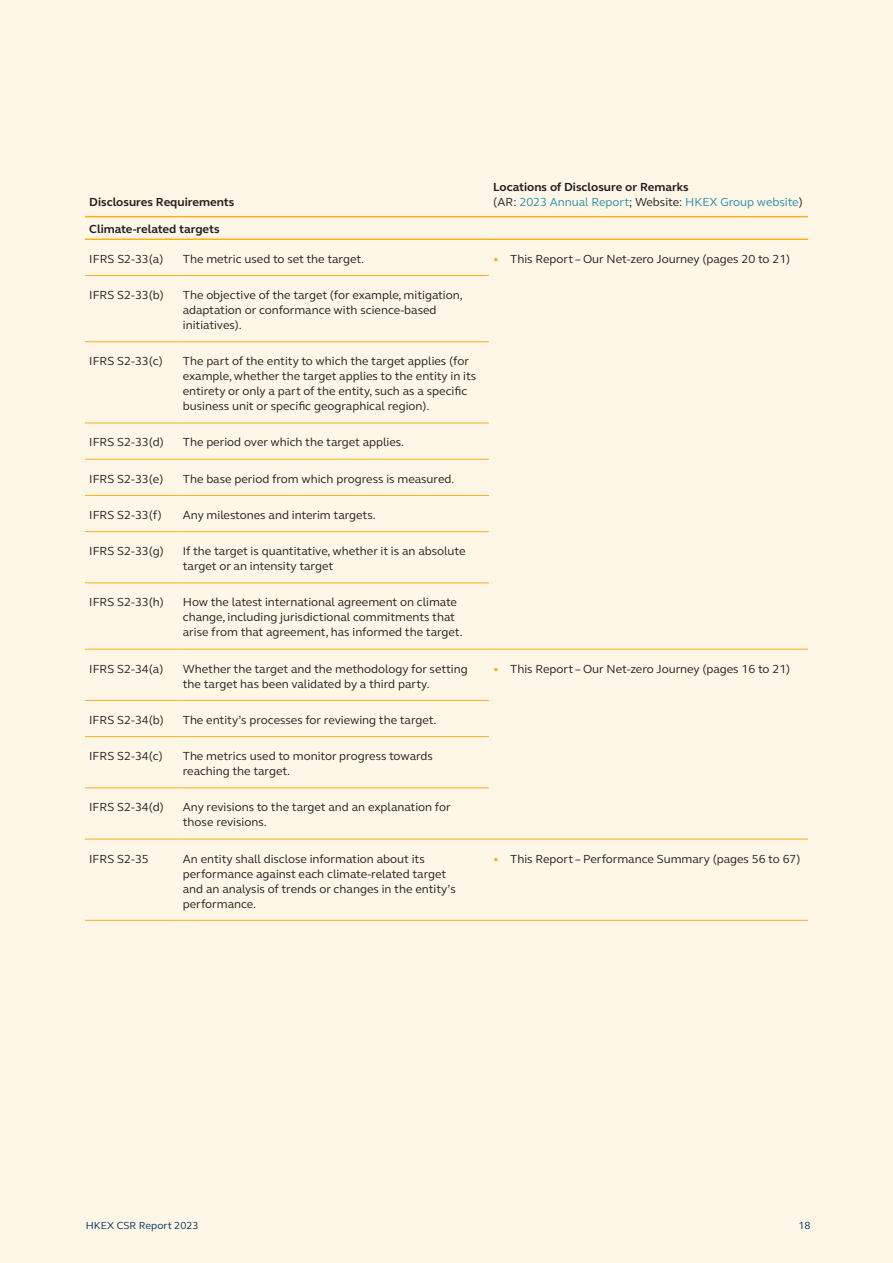
<style>
.page{position:relative;width:893px;height:1263px;background:#fef7e8}
.page>*{position:absolute;margin:0;border:0;box-sizing:border-box;transform-origin:0 0}
.t1{font:12px/15px "FS Elliot Pro";color:#231f20}
.t2{font:12px/15px "FS Elliot Pro";color:#2690a6}
.t3{font:700 12px "FS Elliot Pro";color:#231f20}
.t4{font:10.5px "FS Elliot Pro";color:#003560}
.s1{font-weight:700;color:#231f20}
.s2{color:#231f20}
.s3{font-weight:700;color:#fcaf17}
</style>
<div class="page">
<hr style="left:85px;top:275px;width:94px;height:1px;background:#fcaf17">
<hr style="left:179px;top:275px;width:310px;height:1px;background:#fcaf17">
<hr style="left:85px;top:459px;width:94px;height:1px;background:#fcaf17">
<hr style="left:179px;top:459px;width:310px;height:1px;background:#fcaf17">
<hr style="left:85px;top:495px;width:94px;height:1px;background:#fcaf17">
<hr style="left:179px;top:495px;width:310px;height:1px;background:#fcaf17">
<hr style="left:85px;top:531px;width:94px;height:1px;background:#fcaf17">
<hr style="left:179px;top:531px;width:310px;height:1px;background:#fcaf17">
<hr style="left:85px;top:583px;width:94px;height:1px;background:#fcaf17">
<hr style="left:179px;top:583px;width:310px;height:1px;background:#fcaf17">
<hr style="left:85px;top:649px;width:94px;height:1px;background:#fcaf17">
<hr style="left:179px;top:649px;width:310px;height:1px;background:#fcaf17">
<hr style="left:489px;top:649px;width:319px;height:1px;background:#fcaf17">
<hr style="left:85px;top:700px;width:94px;height:1px;background:#fcaf17">
<hr style="left:179px;top:700px;width:310px;height:1px;background:#fcaf17">
<hr style="left:85px;top:736px;width:94px;height:1px;background:#fcaf17">
<hr style="left:179px;top:736px;width:310px;height:1px;background:#fcaf17">
<hr style="left:85px;top:788px;width:94px;height:1px;background:#fcaf17">
<hr style="left:179px;top:788px;width:310px;height:1px;background:#fcaf17">
<hr style="left:85px;top:839px;width:94px;height:1px;background:#fcaf17">
<hr style="left:179px;top:839px;width:310px;height:1px;background:#fcaf17">
<hr style="left:489px;top:839px;width:319px;height:1px;background:#fcaf17">
<hr style="left:85px;top:920px;width:94px;height:1px;background:#fcaf17">
<hr style="left:179px;top:920px;width:310px;height:1px;background:#fcaf17">
<hr style="left:489px;top:920px;width:319px;height:1px;background:#fcaf17">
<hr style="left:85px;top:216px;width:94px;height:1px;background:#fcaf17">
<hr style="left:179px;top:216px;width:310px;height:1px;background:#fcaf17">
<hr style="left:489px;top:216px;width:319px;height:1px;background:#fcaf17">
<hr style="left:85px;top:341px;width:94px;height:1px;background:#fcaf17">
<hr style="left:85px;top:423px;width:94px;height:1px;background:#fcaf17">
<hr style="left:179px;top:341px;width:310px;height:1px;background:#fcaf17">
<hr style="left:179px;top:423px;width:310px;height:1px;background:#fcaf17">
<hr style="left:85px;top:239px;width:94px;height:1px;background:#fcaf17">
<hr style="left:179px;top:239px;width:310px;height:1px;background:#fcaf17">
<hr style="left:489px;top:239px;width:319px;height:1px;background:#fcaf17">
<p class="t3" style="left:89px;top:194px;width:147px">Disclosures Requirements</p>
<p class="t2" style="left:493px;top:180px;width:311px"><span class="s1">Locations of Disclosure or Remarks<br></span><span class="s2">(AR:</span> 2023 Annual Report<span class="s2">; Website:</span> HKEX Group website<span class="s2">)</span></p>
<p class="t3" style="left:89px;top:221px;width:132px">Climate-related targets</p>
<p class="t1" style="left:89px;top:251px;width:76px">IFRS S2-33(a)</p>
<p class="t1" style="left:183px;top:251px;width:183px">The metric used to set the target.</p>
<p class="t1" style="left:493px;top:251px;width:299px"><span class="s3">•</span> This Report – Our Net-zero Journey (pages 20 to 21)</p>
<p class="t1" style="left:89px;top:287px;width:76px">IFRS S2-33(b)</p>
<p class="t1" style="left:183px;top:287px;width:281px">The objective of the target (for example, mitigation, adaptation or conformance with science-based initiatives).</p>
<p class="t1" style="left:89px;top:353px;width:75px">IFRS S2-33(c)</p>
<p class="t1" style="left:183px;top:353px;width:295px">The part of the entity to which the target applies (for example, whether the target applies to the entity in its entirety or only a part of the entity, such as a specific business unit or specific geographical region).</p>
<p class="t1" style="left:89px;top:435px;width:76px">IFRS S2-33(d)</p>
<p class="t1" style="left:183px;top:435px;width:223px">The period over which the target applies.</p>
<p class="t1" style="left:89px;top:471px;width:76px">IFRS S2-33(e)</p>
<p class="t1" style="left:183px;top:471px;width:273px">The base period from which progress is measured.</p>
<p class="t1" style="left:89px;top:507px;width:74px">IFRS S2-33(f)</p>
<p class="t1" style="left:183px;top:507px;width:194px">Any milestones and interim targets.</p>
<p class="t1" style="left:89px;top:543px;width:76px">IFRS S2-33(g)</p>
<p class="t1" style="left:183px;top:543px;width:284px">If the target is quantitative, whether it is an absolute target or an intensity target</p>
<p class="t1" style="left:89px;top:594px;width:76px">IFRS S2-33(h)</p>
<p class="t1" style="left:183px;top:594px;width:281px">How the latest international agreement on climate change, including jurisdictional commitments that arise from that agreement, has informed the target.</p>
<p class="t1" style="left:89px;top:661px;width:76px">IFRS S2-34(a)</p>
<p class="t1" style="left:183px;top:661px;width:286px">Whether the target and the methodology for setting the target has been validated by a third party.</p>
<p class="t1" style="left:493px;top:661px;width:299px"><span class="s3">•</span> This Report – Our Net-zero Journey (pages 16 to 21)</p>
<p class="t1" style="left:89px;top:712px;width:76px">IFRS S2-34(b)</p>
<p class="t1" style="left:183px;top:712px;width:255px">The entity’s processes for reviewing the target.</p>
<p class="t1" style="left:89px;top:748px;width:75px">IFRS S2-34(c)</p>
<p class="t1" style="left:183px;top:748px;width:252px">The metrics used to monitor progress towards reaching the target.</p>
<p class="t1" style="left:89px;top:799px;width:76px">IFRS S2-34(d)</p>
<p class="t1" style="left:183px;top:799px;width:269px">Any revisions to the target and an explanation for those revisions.</p>
<p class="t1" style="left:89px;top:851px;width:61px">IFRS S2-35</p>
<p class="t1" style="left:183px;top:851px;width:274px">An entity shall disclose information about its performance against each climate-related target and an analysis of trends or changes in the entity’s performance.</p>
<p class="t1" style="left:493px;top:851px;width:309px"><span class="s3">•</span> This Report – Performance Summary (pages 56 to 67)</p>
<p class="t4" style="left:86px;top:1218px;width:114px">HKEX CSR Report 2023</p>
<p class="t4" style="left:798px;top:1218px;width:14px">18</p>
</div>
